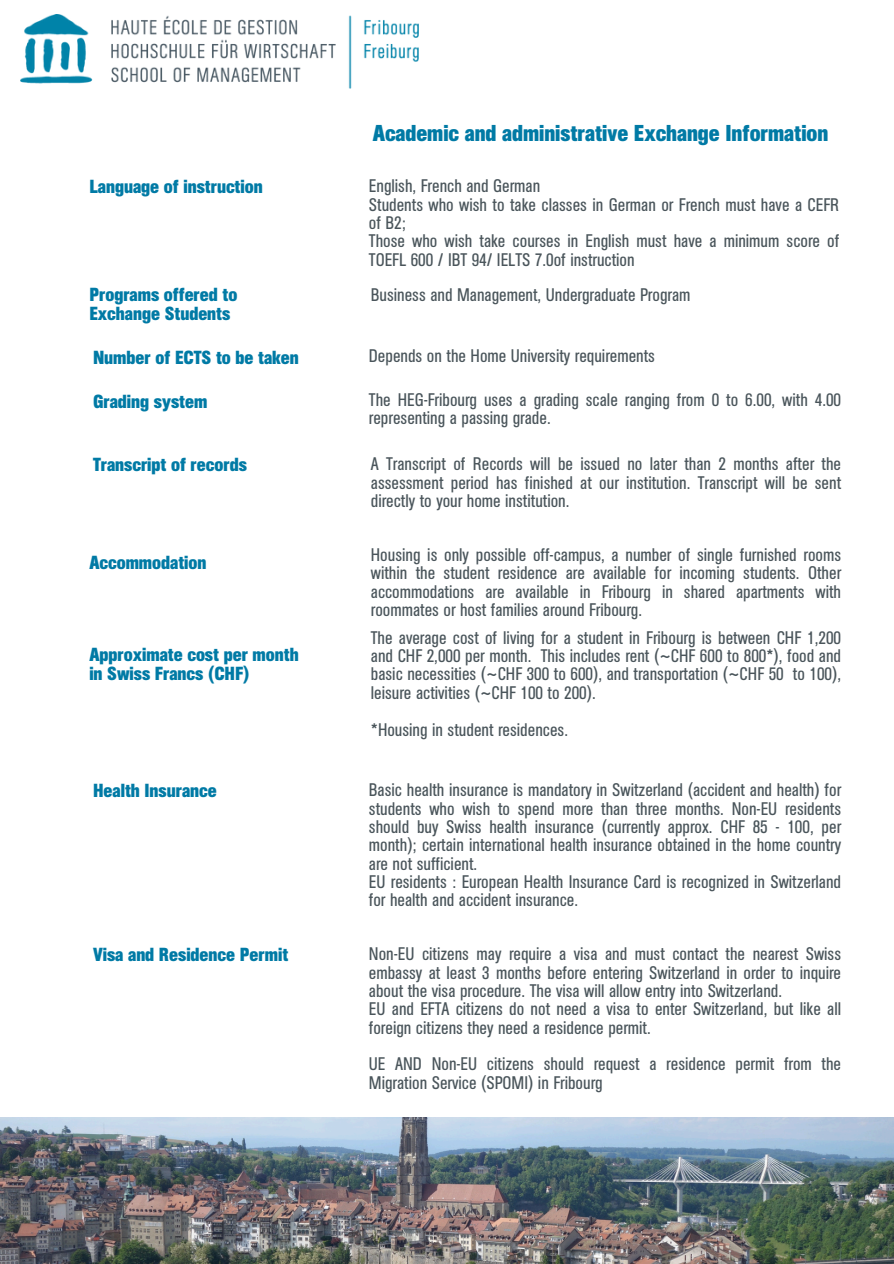
<style>
.page{position:relative;width:894px;height:1264px;background:#fff}
.page>*{position:absolute;margin:0;border:0;box-sizing:border-box;transform-origin:0 0}
.t1{font:700 condensed 22.8px "AG Book Pro";color:#007aa5}
.t2{font:700 condensed 18.75px/19.2px "AG Book Pro";color:#007aa5}
.t3{font:condensed 18px/18.5px "AG Book Pro";color:#4a555b}
</style>
<div class="page">
<img style="left:21px;top:14px;width:397px;height:74px">
<img style="left:0;top:1117px;width:893px;height:146px">
<p class="t1" style="left:372px;top:118px;width:457px">Academic and administrative Exchange Information</p>
<p class="t2" style="left:89px;top:177px;width:175px">Language of instruction</p>
<h2 class="t3" style="left:369px;top:176px;width:173px">English, French and German</h2>
<h2 class="t3" style="left:369px;top:195px;width:471px">Students who wish to take classes in German or French must have a CEFR of B2;</h2>
<p class="t3" style="left:369px;top:232px;width:471px">Those who wish take courses in English must have a minimum score of<br>TOEFL 600 / IBT 94/ IELTS 7.0of instruction</p>
<p class="t2" style="left:89px;top:284px;width:149px">Programs offered to<br>Exchange Students</p>
<h2 class="t3" style="left:371px;top:286px;width:321px">Business and Management, Undergraduate Program</h2>
<p class="t2" style="left:93px;top:347px;width:207px">Number of ECTS to be taken</p>
<h2 class="t3" style="left:369px;top:346px;width:287px">Depends on the Home University requirements</h2>
<p class="t2" style="left:93px;top:391px;width:116px">Grading system</p>
<h2 class="t3" style="left:369px;top:390px;width:473px">The HEG-Fribourg uses a grading scale ranging from 0 to 6.00, with 4.00 representing a passing grade.</h2>
<p class="t2" style="left:93px;top:455px;width:155px">Transcript of records</p>
<h2 class="t3" style="left:371px;top:454px;width:471px;text-align:justify">A Transcript of Records will be issued no later than 2 months after the assessment period has finished at our institution. Transcript will be sent directly to your home institution.</h2>
<p class="t2" style="left:89px;top:553px;width:119px">Accommodation</p>
<p class="t3" style="left:371px;top:545px;width:471px;text-align:justify">Housing is only possible off-campus, a number of single furnished rooms within the student residence are available for incoming students. Other accommodations are available in Fribourg in shared apartments with roommates or host families around Fribourg.</p>
<h2 class="t3" style="left:371px;top:628px;width:471px;text-align:justify">The average cost of living for a student in Fribourg is between CHF 1,200 and CHF 2,000 per month. This includes rent (~CHF 600 to 800*), food and basic necessities (~CHF 300 to 600), and transportation (~CHF 50 to 100), leisure activities (~CHF 100 to 200).</h2>
<p class="t3" style="left:371px;top:720px;width:199px">*Housing in student residences.</p>
<h1 class="t2" style="left:89px;top:644px;width:211px">Approximate cost per month in Swiss Francs (CHF)</h1>
<p class="t2" style="left:93px;top:781px;width:125px">Health Insurance</p>
<h2 class="t3" style="left:369px;top:780px;width:473px;text-align:justify">Basic health insurance is mandatory in Switzerland (accident and health) for students who wish to spend more than three months. Non-EU residents should buy Swiss health insurance (currently approx. CHF 85 - 100, per month); certain international health insurance obtained in the home country are not sufficient.</h2>
<p class="t3" style="left:369px;top:872px;width:473px">EU residents : European Health Insurance Card is recognized in Switzerland for health and accident insurance.</p>
<p class="t2" style="left:93px;top:945px;width:197px">Visa and Residence Permit</p>
<h2 class="t3" style="left:369px;top:944px;width:473px;text-align:justify">Non-EU citizens may require a visa and must contact the nearest Swiss embassy at least 3 months before entering Switzerland in order to inquire about the visa procedure. The visa will allow entry into Switzerland.</h2>
<p class="t3" style="left:369px;top:999px;width:473px">EU and EFTA citizens do not need a visa to enter Switzerland, but like all foreign citizens they need a residence permit.</p>
<p class="t3" style="left:369px;top:1054px;width:473px">UE AND Non-EU citizens should request a residence permit from the<br>Migration Service (SPOMI) in Fribourg</p>
</div>
